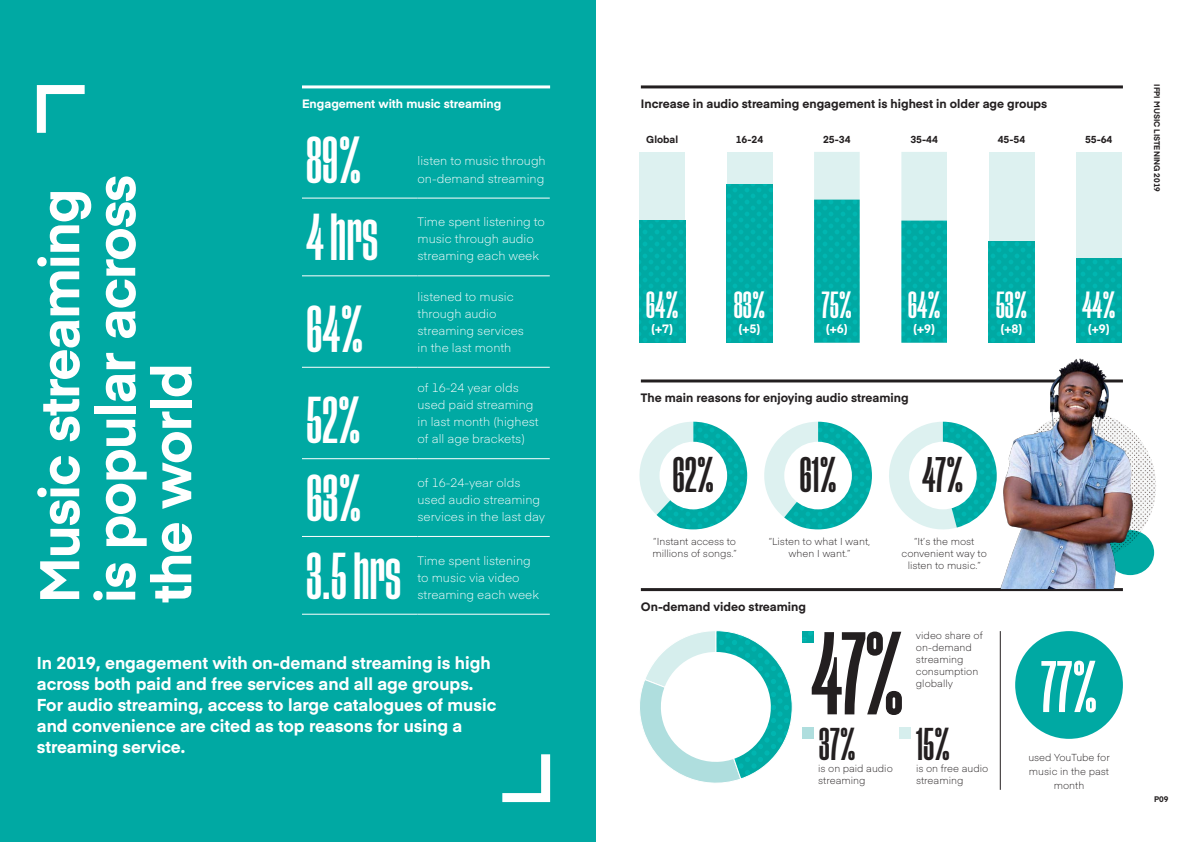
<style>
.page{position:relative;width:1191px;height:842px;background:#fff}
.page>*{position:absolute;margin:0;border:0;box-sizing:border-box;transform-origin:0 0}
.t1{font:600 87px "Tusker Grotesk 3600";color:#231f20}
.t2{font:700 55px/56px "Eina 01";letter-spacing:-.02em;color:#fff}
.t3{font:600 54px "Tusker Grotesk 3600";color:#fff}
.t4{font:600 49px "Tusker Grotesk 3600";color:#fff}
.t5{font:600 37px "Tusker Grotesk 3600";color:#231f20}
.t6{font:600 34px "Tusker Grotesk 3600";color:#231f20}
.t7{font:600 28px "Tusker Grotesk 3600";color:#fff}
.Standfirst{font:700 17px/21px "Eina 01";color:#fff}
.Body{font:300 12px/17px "Eina 01";color:#fff}
.H2_Line_Above{font:700 12px "Eina 01";color:#231f20}
.H2_Line_Above-2{font:700 12px "Eina 01";color:#fff}
.t8{font:300 10px/12px "Eina 01";color:#231f20}
.t9{font:700 10px "Eina 01";color:#231f20}
.t10{font:700 8px "Eina 01";color:#231f20}
</style>
<div class="page">
<div style="left:0;top:0;width:595px;height:842px;background:#00a9a3"></div>
<img style="left:1142px;top:442px;width:14px;height:118px">
<hr style="left:302px;top:85px;width:248px;height:3px;background:#fff">
<hr style="left:302px;top:198px;width:115px;height:1px;background:#fff">
<hr style="left:417px;top:198px;width:133px;height:1px;background:#fff">
<hr style="left:302px;top:276px;width:115px;height:1px;background:#fff">
<hr style="left:417px;top:276px;width:133px;height:1px;background:#fff">
<hr style="left:302px;top:367px;width:115px;height:1px;background:#fff">
<hr style="left:417px;top:367px;width:133px;height:1px;background:#fff">
<hr style="left:302px;top:458px;width:115px;height:1px;background:#fff">
<hr style="left:417px;top:458px;width:133px;height:1px;background:#fff">
<hr style="left:302px;top:536px;width:115px;height:1px;background:#fff">
<hr style="left:417px;top:536px;width:133px;height:1px;background:#fff">
<hr style="left:302px;top:614px;width:115px;height:1px;background:#fff">
<hr style="left:417px;top:614px;width:133px;height:1px;background:#fff">
<hr style="left:641px;top:379px;width:482px;height:3px;background:#231f20">
<hr style="left:641px;top:85px;width:482px;height:3px;background:#231f20">
<hr style="left:641px;top:588px;width:482px;height:3px;background:#231f20">
<svg style="left:36px;top:85px;width:49px;height:48px"></svg>
<svg style="left:502px;top:754px;width:49px;height:49px"></svg>
<div style="left:1106px;top:530px;width:48px;height:45px;background:#00a9a3;border-radius:50%"></div>
<img style="left:983px;top:358px;width:159px;height:230px">
<div style="left:726px;top:152px;width:46px;height:191px;background:#ddf1f0"></div>
<div style="left:726px;top:184px;width:46px;height:159px;background:linear-gradient(to right,#00aca7,#00aca6)"></div>
<div style="left:639px;top:152px;width:46px;height:191px;background:#ddf1f0"></div>
<div style="left:639px;top:221px;width:46px;height:122px;background:linear-gradient(to right,#00aca6,#00aca6)"></div>
<div style="left:814px;top:152px;width:45px;height:191px;background:#ddf1f0"></div>
<div style="left:814px;top:200px;width:45px;height:143px;background:linear-gradient(to right,#00aca6,#00aca7)"></div>
<div style="left:901px;top:152px;width:46px;height:191px;background:#ddf1f0"></div>
<div style="left:901px;top:221px;width:46px;height:122px;background:linear-gradient(to right,#00aca6,#00aca7)"></div>
<div style="left:988px;top:152px;width:46px;height:191px;background:#ddf1f0"></div>
<div style="left:988px;top:242px;width:46px;height:101px;background:linear-gradient(to right,#00aca6,#00aca6)"></div>
<div style="left:1076px;top:152px;width:45px;height:191px;background:#ddf1f0"></div>
<div style="left:1076px;top:259px;width:45px;height:84px;background:linear-gradient(to right,#00aca6,#00aca7)"></div>
<svg style="left:639px;top:422px;width:108px;height:107px"></svg>
<svg style="left:764px;top:422px;width:108px;height:107px"></svg>
<svg style="left:889px;top:422px;width:107px;height:113px"></svg>
<div style="left:659px;top:442px;width:68px;height:67px;background:#fff;border-radius:50%"></div>
<div style="left:784px;top:442px;width:68px;height:67px;background:#fff;border-radius:50%"></div>
<div style="left:909px;top:442px;width:67px;height:67px;background:#fff;border-radius:50%"></div>
<svg style="left:640px;top:630px;width:153px;height:153px"></svg>
<svg style="left:802px;top:631px;width:11px;height:11px"></svg>
<div style="left:802px;top:727px;width:11px;height:11px;background:#afdede"></div>
<div style="left:899px;top:728px;width:11px;height:11px;background:#d6eeed"></div>
<hr style="left:1000px;top:631px;width:1px;height:159px;background:#231f20">
<div style="left:1015px;top:631px;width:108px;height:108px;background:#00a9a3;border-radius:50%"></div>
<h1 class="t2" style="left:28px;top:603px;width:430px;rotate:-90deg">Music streaming is popular across the world</h1>
<p class="H2_Line_Above-2" style="left:302px;top:95px;width:201px">Engagement with music streaming</p>
<p class="t4" style="left:306px;top:131px;width:57px">89%</p>
<p class="Body" style="left:417px;top:152px;width:130px">listen to music through on-demand streaming</p>
<p class="t4" style="left:306px;top:209px;width:74px">4 hrs</p>
<p class="Body" style="left:417px;top:213px;width:129px">Time spent listening to music through audio streaming each week</p>
<p class="t4" style="left:306px;top:300px;width:59px">64%</p>
<p class="t4" style="left:306px;top:391px;width:57px">52%</p>
<p class="Body" style="left:417px;top:287px;width:108px">listened to music through audio streaming services in the last month</p>
<p class="Body" style="left:417px;top:378px;width:123px">of 16-24 year olds used paid streaming in last month (highest of all age brackets)</p>
<p class="t4" style="left:306px;top:469px;width:57px">63%</p>
<p class="Body" style="left:417px;top:473px;width:129px">of 16-24-year olds used audio streaming services in the last day</p>
<p class="t4" style="left:306px;top:547px;width:97px">3.5 hrs</p>
<p class="Body" style="left:417px;top:551px;width:123px">Time spent listening to music via video streaming each week</p>
<p class="Standfirst" style="left:37px;top:651px;width:461px">In 2019, engagement with on-demand streaming is high across both paid and free services and all age groups.<br>For audio streaming, access to large catalogues of music and convenience are cited as top reasons for using a streaming service.</p>
<p class="H2_Line_Above" style="left:641px;top:95px;width:408px">Increase in audio streaming engagement is highest in older age groups</p>
<p class="t9" style="left:646px;top:132px;width:33px">Global</p>
<p class="t9" style="left:736px;top:132px;width:29px">16-24</p>
<p class="t9" style="left:823px;top:132px;width:29px">25-34</p>
<p class="t9" style="left:910px;top:132px;width:29px">35-44</p>
<p class="t9" style="left:997px;top:132px;width:29px">45-54</p>
<p class="t9" style="left:1085px;top:132px;width:29px">55-64</p>
<p class="t10" style="left:1162px;top:84px;width:109px;rotate:90deg">IFPI MUSIC LISTENING 2019</p>
<p class="t7" style="left:646px;top:289px;width:34px">64%</p>
<p class="H2_Line_Above-2" style="left:651px;top:320px;width:24px">(+7)</p>
<p class="t7" style="left:734px;top:289px;width:33px">83%</p>
<p class="H2_Line_Above-2" style="left:738px;top:320px;width:24px">(+5)</p>
<p class="t7" style="left:821px;top:289px;width:32px">75%</p>
<p class="H2_Line_Above-2" style="left:825px;top:320px;width:24px">(+6)</p>
<p class="t7" style="left:907px;top:289px;width:34px">64%</p>
<p class="H2_Line_Above-2" style="left:912px;top:320px;width:24px">(+9)</p>
<p class="t7" style="left:995px;top:289px;width:33px">53%</p>
<p class="H2_Line_Above-2" style="left:1000px;top:320px;width:24px">(+8)</p>
<p class="t7" style="left:1082px;top:289px;width:35px">44%</p>
<p class="H2_Line_Above-2" style="left:1087px;top:320px;width:24px">(+9)</p>
<p class="H2_Line_Above" style="left:641px;top:389px;width:269px">The main reasons for enjoying audio streaming</p>
<p class="t5" style="left:672px;top:453px;width:43px">62%</p>
<p class="t5" style="left:799px;top:453px;width:39px">61%</p>
<p class="t5" style="left:922px;top:453px;width:43px">47%</p>
<p class="t8" style="left:652px;top:535px;width:86px">“Instant access to millions of songs.”</p>
<p class="t8" style="left:769px;top:535px;width:103px;text-align:center">“Listen to what I want, when I want.”</p>
<p class="t8" style="left:901px;top:535px;width:87px;text-align:center">“It’s the most convenient way to listen to music.”</p>
<p class="H2_Line_Above" style="left:641px;top:598px;width:167px">On-demand video streaming</p>
<p class="t1" style="left:811px;top:623px;width:95px">47%</p>
<p class="t8" style="left:916px;top:629px;width:68px">video share of on-demand streaming consumption globally</p>
<p class="t6" style="left:819px;top:724px;width:39px">37%</p>
<p class="t8" style="left:818px;top:761px;width:76px">is on paid audio streaming</p>
<p class="t6" style="left:916px;top:724px;width:36px">15%</p>
<p class="t8" style="left:916px;top:761px;width:74px">is on free audio streaming</p>
<p class="t3" style="left:1040px;top:655px;width:59px">77%</p>
<p class="t8" style="left:1028px;top:750px;width:83px;line-height:14px;text-align:center">used YouTube for music in the past month</p>
<p class="t10" style="left:1154px;top:793px;width:16px">P09</p>
</div>
